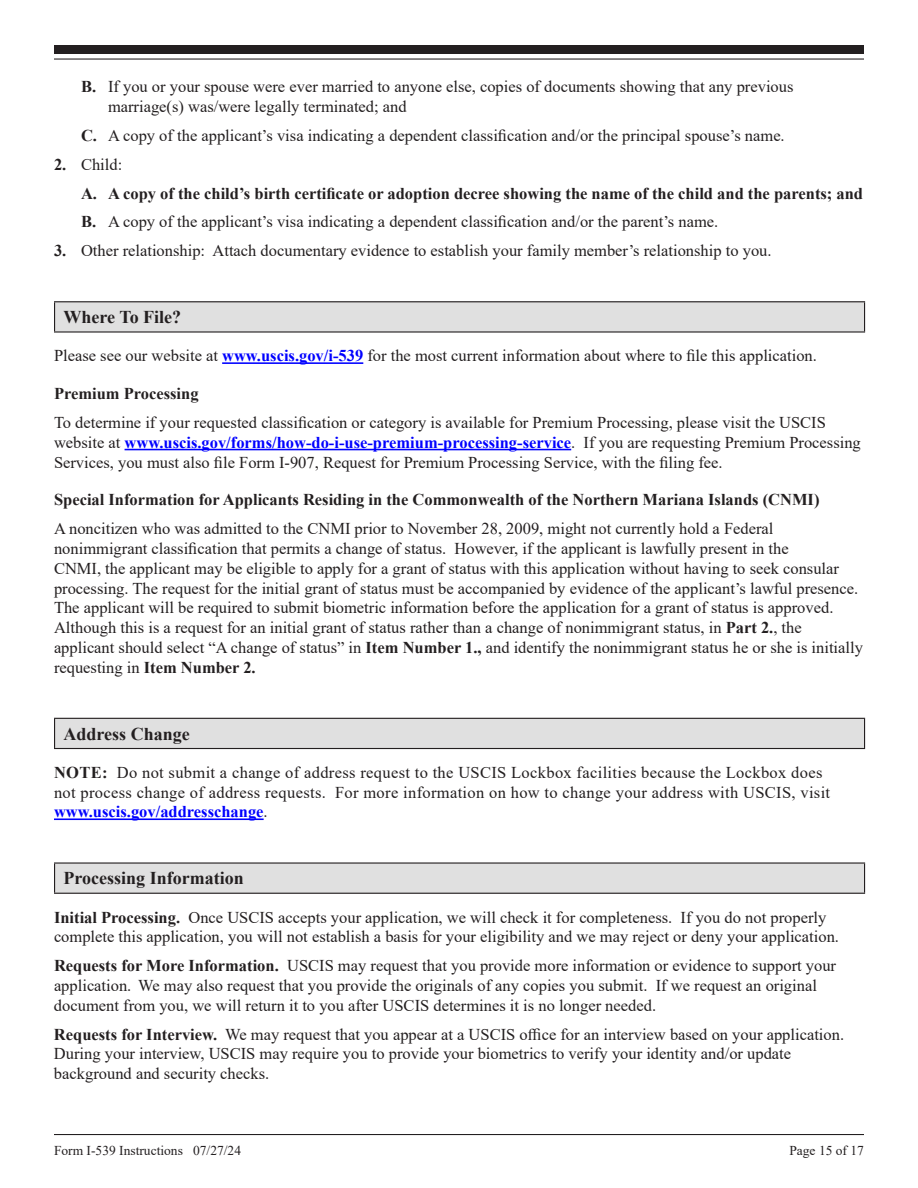
<style>
.page{position:relative;width:918px;height:1188px;background:#fff}
.page>*{position:absolute;margin:0;border:0;box-sizing:border-box;transform-origin:0 0}
.t1{font:700 18px "Times New Roman";color:#231f20}
.Body_1{font:16.5px/19.8px "Times New Roman";color:#231f20}
.Body_1-2{font:700 16.5px/28.8px "Times New Roman";color:#231f20}
.Body_1-3{font:16.5px/19.8px "Times New Roman";letter-spacing:.02em;color:#231f20}
.t2{font:13.5px "Times New Roman";color:#231f20}
.s1{font-weight:700}
.s2{font-weight:700;color:#00f}
.s3{font-weight:400}
</style>
<div class="page">
<hr style="left:54px;top:1134px;width:810px;height:1px;background:#231f20">
<div style="left:54px;top:45px;width:810px;height:9px;background:#231f20"></div>
<hr style="left:54px;top:58px;width:810px;height:2px;background:#231f20">
<hr style="left:222px;top:362px;width:141px;height:2px;background:#00f">
<hr style="left:125px;top:449px;width:446px;height:1px;background:#00f">
<hr style="left:54px;top:818px;width:210px;height:2px;background:#00f">
<div style="left:55px;top:302px;width:810px;height:30px;background:#e0e0e0"></div>
<hr style="left:54px;top:301px;width:811px;height:1px;background:#231f20">
<svg style="left:54px;top:302px;width:1px;height:29px"></svg>
<svg style="left:864px;top:302px;width:1px;height:29px"></svg>
<hr style="left:54px;top:331px;width:811px;height:2px;background:#231f20">
<div style="left:55px;top:718px;width:810px;height:31px;background:#e0e0e0"></div>
<hr style="left:54px;top:718px;width:811px;height:1px;background:#231f20">
<svg style="left:54px;top:719px;width:1px;height:29px"></svg>
<svg style="left:864px;top:719px;width:1px;height:29px"></svg>
<hr style="left:54px;top:748px;width:811px;height:1px;background:#231f20">
<div style="left:55px;top:863px;width:810px;height:30px;background:#e0e0e0"></div>
<hr style="left:54px;top:862px;width:811px;height:2px;background:#231f20">
<svg style="left:54px;top:864px;width:1px;height:29px"></svg>
<svg style="left:864px;top:864px;width:1px;height:29px"></svg>
<hr style="left:54px;top:893px;width:811px;height:1px;background:#231f20">
<p class="Body_1" style="left:108px;top:76px;width:687px;text-indent:-27px"><span class="s1">B.</span> If you or your spouse were ever married to anyone else, copies of documents showing that any previous marriage(s) was/were legally terminated; and</p>
<p class="Body_1" style="left:81px;top:125px;width:705px"><span class="s1">C.</span> A copy of the applicant’s visa indicating a dependent classification and/or the principal spouse’s name.</p>
<p class="Body_1" style="left:54px;top:154px;width:70px"><span class="s1">2.</span> Child:</p>
<p class="Body_1-2" style="left:81px;top:178px;width:784px">A. A copy of the child’s birth certificate or adoption decree showing the name of the child and the parents; and</p>
<p class="Body_1" style="left:81px;top:211px;width:639px"><span class="s1">B.</span> A copy of the applicant’s visa indicating a dependent classification and/or the parent’s name.</p>
<p class="Body_1" style="left:54px;top:240px;width:719px"><span class="s1">3.</span> Other relationship: Attach documentary evidence to establish your family member’s relationship to you.</p>
<p class="t1" style="left:64px;top:304px;width:119px">Where To File?</p>
<p class="Body_1" style="left:54px;top:345px;width:765px">Please see our website at <span class="s2">www.uscis.gov/i-539</span> for the most current information about where to file this application.</p>
<p class="Body_1" style="left:54px;top:379px;width:773px;line-height:28.8px"><span class="s1">Premium Processing<br></span>To determine if your requested classification or category is available for Premium Processing, please visit the USCIS</p>
<p class="Body_1" style="left:54px;top:432px;width:808px">website at <span class="s2">www.uscis.gov/forms/how-do-i-use-premium-processing-service</span>. If you are requesting Premium Processing<br>Services, you must also file Form I-907, Request for Premium Processing Service, with the filing fee.</p>
<p class="Body_1-2" style="left:54px;top:485px;width:767px">Special Information for Applicants Residing in the Commonwealth of the Northern Mariana Islands (CNMI)<br><span class="s3">A noncitizen who was admitted to the CNMI prior to November 28, 2009, might not currently hold a Federal</span></p>
<p class="Body_1" style="left:54px;top:538px;width:810px">nonimmigrant classification that permits a change of status. However, if the applicant is lawfully present in the<br>CNMI, the applicant may be eligible to apply for a grant of status with this application without having to seek consular processing. The request for the initial grant of status must be accompanied by evidence of the applicant’s lawful presence.<br>The applicant will be required to submit biometric information before the application for a grant of status is approved.<br>Although this is a request for an initial grant of status rather than a change of nonimmigrant status, in <span class="s1">Part 2.</span>, the applicant should select “A change of status” in <span class="s1">Item Number 1.,</span> and identify the nonimmigrant status he or she is initially requesting in <span class="s1">Item Number 2.</span></p>
<p class="t1" style="left:64px;top:721px;width:128px">Address Change</p>
<p class="Body_1-3" style="left:54px;top:762px;width:778px"><span class="s1">NOTE:</span> Do not submit a change of address request to the USCIS Lockbox facilities because the Lockbox does not process change of address requests. For more information on how to change your address with USCIS, visit <span class="s2">www.uscis.gov/addresschange</span>.</p>
<p class="t1" style="left:64px;top:865px;width:182px">Processing Information</p>
<p class="Body_1" style="left:54px;top:907px;width:787px"><span class="s1">Initial Processing.</span> Once USCIS accepts your application, we will check it for completeness. If you do not properly complete this application, you will not establish a basis for your eligibility and we may reject or deny your application.</p>
<p class="Body_1" style="left:54px;top:955px;width:784px"><span class="s1">Requests for More Information.</span> USCIS may request that you provide more information or evidence to support your application. We may also request that you provide the originals of any copies you submit. If we request an original document from you, we will return it to you after USCIS determines it is no longer needed.</p>
<p class="Body_1" style="left:54px;top:1024px;width:792px"><span class="s1">Requests for Interview.</span> We may request that you appear at a USCIS office for an interview based on your application.<br>During your interview, USCIS may require you to provide your biometrics to verify your identity and/or update background and security checks.</p>
<p class="t2" style="left:54px;top:1141px;width:189px">Form I-539 Instructions 07/27/24</p>
<p class="t2" style="left:789px;top:1141px;width:76px">Page 15 of 17</p>
</div>
